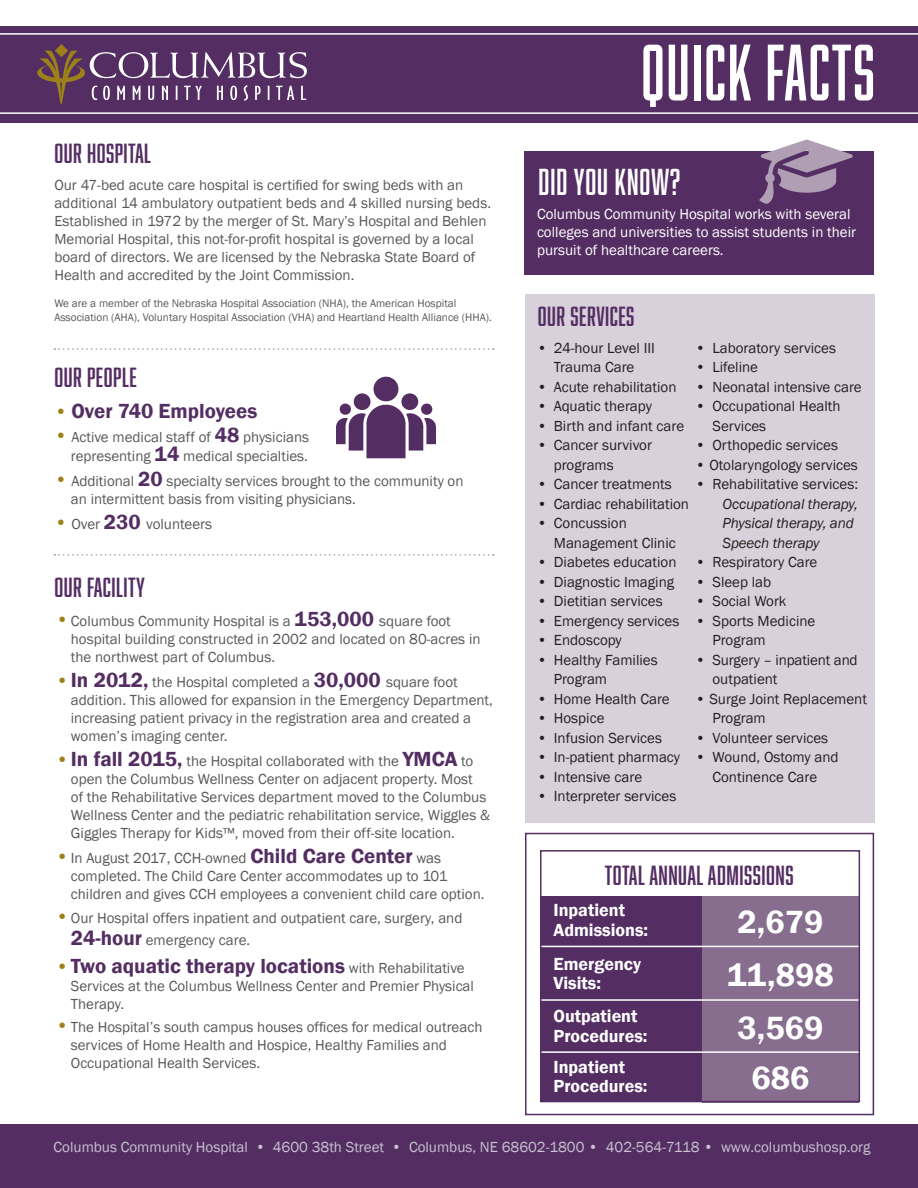
<style>
.page{position:relative;width:918px;height:1188px;background:#fff}
.page>*{position:absolute;margin:0;border:0;box-sizing:border-box;transform-origin:0 0}
.t1{font:73.5px "Abolition Round";letter-spacing:.03em;color:#fff;scale:.91 1}
.t2{font:34.5px "Abolition Round";letter-spacing:.03em;color:#fff;scale:.91 1}
.t3{font:600 33px "Franklin Gothic";color:#fff}
.t4{font:25.5px "Abolition Round";letter-spacing:.02em;color:#542e63}
.t5{font:600 21px "Franklin Gothic";color:#542e63}
.t6{font:600 18px "Franklin Gothic";color:#fff}
.t7{font:15px/18px "Franklin Gothic";color:#57585a}
.t8{font:15px/19.5px "Franklin Gothic";color:#231f20}
.t9{font:15px "Franklin Gothic";color:#fff}
.t10{font:15px "Franklin Gothic";color:#cac2d2}
.t11{font:italic 15px/19.5px "Franklin Gothic";letter-spacing:-.01em;color:#231f20}
.t12{font:11.25px/13.5px "Franklin Gothic";color:#57585a}
.s1{font-weight:400;font-size:19.5px;color:#9c8118}
.s2{font-size:19.5px;color:#9c8118}
.s3{font-weight:600;font-size:21px;color:#542e63}
.s4{font-weight:400;font-size:15px;color:#57585a}
</style>
<div class="page">
<div style="left:525px;top:294px;width:349px;height:529px;background:#d8d0db"></div>
<div style="left:0;top:26px;width:918px;height:96px;background:#542e63"></div>
<div style="left:525px;top:833px;width:349px;height:282px;background:#fff;border:2px solid #542e63"></div>
<img style="left:89px;top:52px;width:217px;height:50px">
<img style="left:37px;top:45px;width:47px;height:59px">
<hr style="left:0;top:33px;width:918px;height:2px;background:#fff">
<hr style="left:0;top:112px;width:918px;height:2px;background:#fff">
<svg style="left:54px;top:348px;width:440px;height:2px"></svg>
<svg style="left:54px;top:554px;width:440px;height:2px"></svg>
<div style="left:524px;top:152px;width:349px;height:123px;background:#542e63"></div>
<img style="left:760px;top:139px;width:96px;height:65px">
<img style="left:337px;top:376px;width:98px;height:83px">
<div style="left:541px;top:896px;width:161px;height:206px;background:#542e63"></div>
<div style="left:702px;top:896px;width:157px;height:206px;background:#876e8e"></div>
<hr style="left:530px;top:946px;width:339px;height:1px;background:#fff">
<hr style="left:529px;top:999px;width:339px;height:2px;background:#fff">
<hr style="left:529px;top:1051px;width:339px;height:2px;background:#fff">
<div style="left:540px;top:850px;width:320px;height:252px;border:2px solid #542e63"></div>
<div style="left:0;top:1125px;width:918px;height:63px;background:#542e63"></div>
<p class="t4" style="left:54px;top:138px;width:98px">OUR HOSPITAL</p>
<p class="t7" style="left:54px;top:176px;width:438px">Our 47-bed acute care hospital is certified for swing beds with an additional 14 ambulatory outpatient beds and 4 skilled nursing beds.<br>Established in 1972 by the merger of St. Mary’s Hospital and Behlen Memorial Hospital, this not-for-profit hospital is governed by a local board of directors. We are licensed by the Nebraska State Board of Health and accredited by the Joint Commission.</p>
<p class="t12" style="left:54px;top:297px;width:439px">We are a member of the Nebraska Hospital Association (NHA), the American Hospital<br>Association (AHA), Voluntary Hospital Association (VHA) and Heartland Health Alliance (HHA).</p>
<p class="t4" style="left:54px;top:363px;width:84px">OUR PEOPLE</p>
<p class="t5" style="left:54px;top:398px;width:204px"><span class="s1">•</span> Over 740 Employees</p>
<p class="t7" style="left:54px;top:427px;width:256px;line-height:19.2px;text-align:right"><span class="s2">•</span> Active medical staff of <span class="s3">48</span> physicians representing <span class="s3">14</span> medical specialties.</p>
<p class="t7" style="left:71px;top:472px;width:394px;text-indent:-16px"><span class="s2">•</span> Additional <span class="s3">20</span> specialty services brought to the community on an intermittent basis from visiting physicians.</p>
<p class="t7" style="left:54px;top:516px;width:159px"><span class="s2">•</span> Over <span class="s3">230</span> volunteers</p>
<p class="t4" style="left:54px;top:572px;width:92px">OUR FACILITY</p>
<p class="t7" style="left:71px;top:612px;width:411px;text-indent:-15px"><span class="s2">•</span>Columbus Community Hospital is a <span class="s3">153,000</span> square foot hospital building constructed in 2002 and located on 80-acres in the northwest part of Columbus.</p>
<p class="t7" style="left:71px;top:673px;width:424px;text-indent:-15px"><span class="s2">•</span><span class="s3">In 2012,</span> the Hospital completed a <span class="s3">30,000</span> square foot addition. This allowed for expansion in the Emergency Department, increasing patient privacy in the registration area and created a women’s imaging center.</p>
<p class="t7" style="left:71px;top:752px;width:421px;text-indent:-15px"><span class="s2">•</span><span class="s3">In fall 2015,</span> the Hospital collaborated with the <span class="s3">YMCA</span> to open the Columbus Wellness Center on adjacent property. Most<br>of the Rehabilitative Services department moved to the Columbus Wellness Center and the pediatric rehabilitation service, Wiggles &amp; Giggles Therapy for Kids™, moved from their off-site location.</p>
<p class="t7" style="left:71px;top:849px;width:415px;text-indent:-15px"><span class="s2">•</span>In August 2017, CCH-owned <span class="s3">Child Care Center</span> was completed. The Child Care Center accommodates up to 101 children and gives CCH employees a convenient child care option.</p>
<p class="t7" style="left:71px;top:907px;width:393px;line-height:22.2px;text-indent:-15px"><span class="s2">•</span>Our Hospital offers inpatient and outpatient care, surgery, and<br><span class="s3">24-hour</span> emergency care.</p>
<p class="t5" style="left:56px;top:953px;width:410px"><span class="s1">•</span>Two aquatic therapy locations <span class="s4">with Rehabilitative</span></p>
<p class="t7" style="left:71px;top:977px;width:405px">Services at the Columbus Wellness Center and Premier Physical<br>Therapy.</p>
<p class="t7" style="left:71px;top:1019px;width:413px;text-indent:-15px"><span class="s2">•</span>The Hospital’s south campus houses offices for medical outreach services of Home Health and Hospice, Healthy Families and<br>Occupational Health Services.</p>
<p class="t1" style="left:641px;top:30px;width:258px">QUICK FACTS</p>
<p class="t2" style="left:539px;top:162px;width:157px">DID YOU KNOW?</p>
<p class="t9" style="left:537px;top:205px;width:315px">Columbus Community Hospital works with several</p>
<p class="t9" style="left:537px;top:223px;width:321px">colleges and universities to assist students in their</p>
<p class="t9" style="left:537px;top:241px;width:188px">pursuit of healthcare careers.</p>
<p class="t4" style="left:538px;top:302px;width:98px">OUR SERVICES</p>
<p class="t8" style="left:537px;top:338px;width:119px;text-align:center">• 24-hour Level III<br>Trauma Care</p>
<p class="t8" style="left:537px;top:377px;width:141px">• Acute rehabilitation</p>
<p class="t8" style="left:537px;top:397px;width:116px">• Aquatic therapy</p>
<p class="t8" style="left:537px;top:416px;width:149px">• Birth and infant care</p>
<p class="t8" style="left:554px;top:436px;width:100px;text-indent:-17px">• Cancer survivor programs</p>
<p class="t8" style="left:537px;top:475px;width:136px">• Cancer treatments</p>
<p class="t8" style="left:537px;top:494px;width:154px">• Cardiac rehabilitation</p>
<p class="t8" style="left:554px;top:514px;width:123px;text-indent:-17px">• Concussion<br>Management Clinic</p>
<p class="t8" style="left:537px;top:553px;width:141px">• Diabetes education</p>
<p class="t8" style="left:537px;top:572px;width:139px">• Diagnostic Imaging</p>
<p class="t8" style="left:537px;top:592px;width:127px">• Dietitian services</p>
<p class="t8" style="left:537px;top:611px;width:144px">• Emergency services</p>
<p class="t8" style="left:537px;top:631px;width:86px">• Endoscopy</p>
<p class="t8" style="left:554px;top:650px;width:105px;text-indent:-17px">• Healthy Families<br>Program</p>
<p class="t8" style="left:537px;top:689px;width:134px">• Home Health Care</p>
<p class="t8" style="left:537px;top:709px;width:69px">• Hospice</p>
<p class="t8" style="left:537px;top:728px;width:127px">• Infusion Services</p>
<p class="t8" style="left:537px;top:748px;width:145px">• In-patient pharmacy</p>
<p class="t8" style="left:537px;top:767px;width:107px">• Intensive care</p>
<p class="t8" style="left:537px;top:787px;width:141px">• Interpreter services</p>
<p class="t8" style="left:696px;top:338px;width:142px">• Laboratory services</p>
<p class="t8" style="left:696px;top:358px;width:64px">• Lifeline</p>
<p class="t8" style="left:696px;top:377px;width:168px">• Neonatal intensive care</p>
<p class="t8" style="left:712px;top:397px;width:130px;text-indent:-17px">• Occupational Health<br>Services</p>
<p class="t8" style="left:696px;top:436px;width:144px">• Orthopedic services</p>
<p class="t8" style="left:696px;top:455px;width:164px">• Otolaryngology services</p>
<p class="t8" style="left:696px;top:475px;width:164px">• Rehabilitative services:</p>
<p class="t11" style="left:723px;top:494px;width:137px">Occupational therapy,<br>Physical therapy, and<br>Speech therapy</p>
<p class="t8" style="left:696px;top:553px;width:123px">• Respiratory Care</p>
<p class="t8" style="left:696px;top:572px;width:77px">• Sleep lab</p>
<p class="t8" style="left:696px;top:592px;width:92px">• Social Work</p>
<p class="t8" style="left:712px;top:611px;width:104px;text-indent:-17px">• Sports Medicine<br>Program</p>
<p class="t8" style="left:712px;top:650px;width:147px;text-indent:-17px">• Surgery – inpatient and outpatient</p>
<p class="t8" style="left:712px;top:689px;width:156px;text-indent:-17px">• Surge Joint Replacement<br>Program</p>
<p class="t8" style="left:696px;top:728px;width:134px">• Volunteer services</p>
<p class="t8" style="left:696px;top:748px;width:145px;text-align:center">• Wound, Ostomy and<br>Continence Care</p>
<p class="t4" style="left:605px;top:860px;width:190px">TOTAL ANNUAL ADMISSIONS</p>
<p class="t6" style="left:554px;top:899px;width:73px">Inpatient</p>
<p class="t6" style="left:554px;top:919px;width:96px">Admissions:</p>
<p class="t3" style="left:738px;top:901px;width:87px">2,679</p>
<p class="t6" style="left:554px;top:952px;width:89px">Emergency</p>
<p class="t6" style="left:554px;top:972px;width:49px">Visits:</p>
<p class="t6" style="left:554px;top:1005px;width:86px">Outpatient</p>
<p class="t6" style="left:554px;top:1024px;width:96px">Procedures:</p>
<p class="t6" style="left:554px;top:1056px;width:73px">Inpatient</p>
<p class="t6" style="left:554px;top:1075px;width:96px">Procedures:</p>
<p class="t3" style="left:727px;top:955px;width:108px">11,898</p>
<p class="t3" style="left:738px;top:1007px;width:87px">3,569</p>
<p class="t3" style="left:751px;top:1058px;width:60px">686</p>
<p class="t10" style="left:54px;top:1138px;width:818px">Columbus Community Hospital • 4600 38th Street • Columbus, NE 68602-1800 • 402-564-7118 • www.columbushosp.org</p>
</div>
